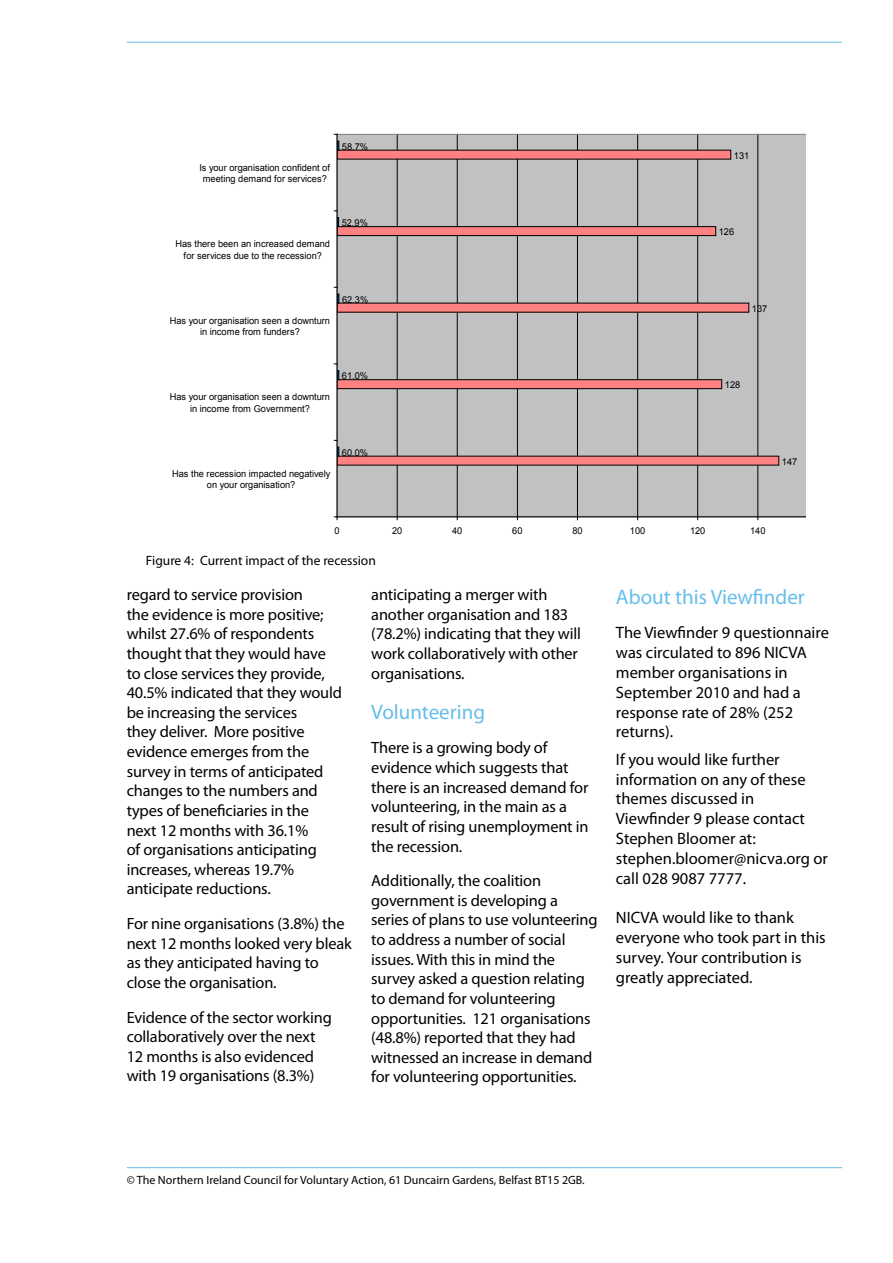
<style>
.page{position:relative;width:893px;height:1263px;background:#fff}
.page>*{position:absolute;margin:0;border:0;box-sizing:border-box;transform-origin:0 0}
.t1{font:21px "Myriad Pro";color:#67beeb}
.t2{font:16.5px/19.8px "Myriad Pro";color:#000}
.t3{font:16.35px/19.6px "Myriad Pro";letter-spacing:-.01em;color:#000}
.t4{font:13.5px "Myriad Pro";color:#000}
.t5{font:12px "Myriad Pro";color:#000}
.t6{font:9.45px/11.7px "Arial";color:#000;text-align:center}
</style>
<div class="page">
<hr style="left:127px;top:42px;width:715px;height:1px;background:#67beeb">
<hr style="left:127px;top:1167px;width:715px;height:1px;background:#67beeb">
<div style="left:337px;top:134px;width:469px;height:383px;background:#c1c1c1"></div>
<hr style="left:397px;top:134px;width:1px;height:383px;background:#000">
<hr style="left:457px;top:134px;width:1px;height:383px;background:#000">
<hr style="left:517px;top:134px;width:1px;height:383px;background:#000">
<hr style="left:577px;top:134px;width:1px;height:383px;background:#000">
<hr style="left:637px;top:134px;width:1px;height:383px;background:#000">
<hr style="left:697px;top:134px;width:1px;height:383px;background:#000">
<hr style="left:758px;top:134px;width:1px;height:383px;background:#000">
<hr style="left:337px;top:134px;width:469px;height:1px;background:#818181">
<hr style="left:337px;top:516px;width:469px;height:1px;background:#818181">
<div style="left:337px;top:456px;width:442px;height:9px;background:#ff8181"></div>
<div style="left:337px;top:380px;width:385px;height:9px;background:#ff8181"></div>
<div style="left:337px;top:379px;width:385px;height:10px;border:1px solid #000"></div>
<div style="left:337px;top:303px;width:412px;height:9px;background:#ff8181"></div>
<div style="left:337px;top:227px;width:379px;height:9px;background:#ff8181"></div>
<div style="left:337px;top:226px;width:379px;height:10px;border:1px solid #000"></div>
<div style="left:337px;top:150px;width:394px;height:9px;background:#ff8181"></div>
<hr style="left:337px;top:517px;width:469px;height:1px;background:#000">
<hr style="left:337px;top:134px;width:1px;height:383px;background:#000">
<svg style="left:334px;top:364px;width:5px;height:16px"></svg>
<svg style="left:334px;top:211px;width:5px;height:16px"></svg>
<p class="t6" style="left:199px;top:162px;width:132px">Is your organisation confident of meeting demand for services?</p>
<p class="t6" style="left:342px;top:141px;width:28px">58.7%</p>
<p class="t6" style="left:175px;top:238px;width:156px">Has there been an increased demand for services due to the recession?</p>
<p class="t6" style="left:342px;top:217px;width:28px">52.9%</p>
<p class="t6" style="left:170px;top:315px;width:162px">Has your organisation seen a downturn in income from funders?</p>
<p class="t6" style="left:342px;top:293px;width:28px">62.3%</p>
<p class="t6" style="left:170px;top:391px;width:162px">Has your organisation seen a downturn in income from Government?</p>
<p class="t6" style="left:342px;top:370px;width:28px">61.0%</p>
<p class="t6" style="left:172px;top:468px;width:160px">Has the recession impacted negatively on your organisation?</p>
<p class="t6" style="left:342px;top:447px;width:28px">60.0%</p>
<p class="t6" style="left:734px;top:150px;width:17px">131</p>
<p class="t6" style="left:719px;top:226px;width:17px">126</p>
<p class="t6" style="left:752px;top:303px;width:17px">137</p>
<p class="t6" style="left:725px;top:379px;width:17px">128</p>
<p class="t6" style="left:334px;top:525px;width:7px">0</p>
<p class="t6" style="left:392px;top:525px;width:12px">20</p>
<p class="t6" style="left:452px;top:525px;width:12px">40</p>
<p class="t6" style="left:512px;top:525px;width:12px">60</p>
<p class="t6" style="left:572px;top:525px;width:12px">80</p>
<p class="t6" style="left:630px;top:525px;width:17px">100</p>
<p class="t6" style="left:690px;top:525px;width:17px">120</p>
<p class="t6" style="left:750px;top:525px;width:17px">140</p>
<p class="t4" style="left:146px;top:552px;width:231px">Figure 4: Current impact of the recession</p>
<p class="t6" style="left:782px;top:456px;width:17px">147</p>
<p class="t3" style="left:127px;top:584px;width:217px">regard to service provision<br>the evidence is more positive; whilst 27.6% of respondents thought that they would have to close services they provide,<br>40.5% indicated that they would be increasing the services<br>they deliver. More positive evidence emerges from the survey in terms of anticipated changes to the numbers and types of beneficiaries in the next 12 months with 36.1%<br>of organisations anticipating increases, whereas 19.7% anticipate reductions.</p>
<p class="t3" style="left:127px;top:913px;width:227px">For nine organisations (3.8%) the next 12 months looked very bleak as they anticipated having to close the organisation.</p>
<p class="t3" style="left:127px;top:1007px;width:207px">Evidence of the sector working collaboratively over the next<br>12 months is also evidenced with 19 organisations (8.3%)</p>
<p class="t3" style="left:371px;top:584px;width:211px">anticipating a merger with another organisation and 183 (78.2%) indicating that they will work collaboratively with other organisations.</p>
<p class="t1" style="left:371px;top:699px;width:115px">Volunteering</p>
<p class="t3" style="left:371px;top:738px;width:219px">There is a growing body of evidence which suggests that there is an increased demand for volunteering, in the main as a result of rising unemployment in the recession.</p>
<p class="t3" style="left:371px;top:870px;width:228px">Additionally, the coalition government is developing a series of plans to use volunteering to address a number of social issues. With this in mind the survey asked a question relating to demand for volunteering opportunities. 121 organisations (48.8%) reported that they had witnessed an increase in demand for volunteering opportunities.</p>
<p class="t1" style="left:616px;top:584px;width:190px">About this Viewfinder</p>
<p class="t2" style="left:616px;top:623px;width:215px">The Viewfinder 9 questionnaire was circulated to 896 NICVA member organisations in<br>September 2010 and had a response rate of 28% (252 returns).</p>
<p class="t2" style="left:616px;top:749px;width:213px">If you would like further information on any of these themes discussed in<br>Viewfinder 9 please contact<br>Stephen Bloomer at: stephen.bloomer@nicva.org or call 028 9087 7777.</p>
<p class="t2" style="left:616px;top:907px;width:211px">NICVA would like to thank everyone who took part in this survey. Your contribution is greatly appreciated.</p>
<p class="t5" style="left:127px;top:1172px;width:460px">© The Northern Ireland Council for Voluntary Action, 61 Duncairn Gardens, Belfast BT15 2GB.</p>
</div>
